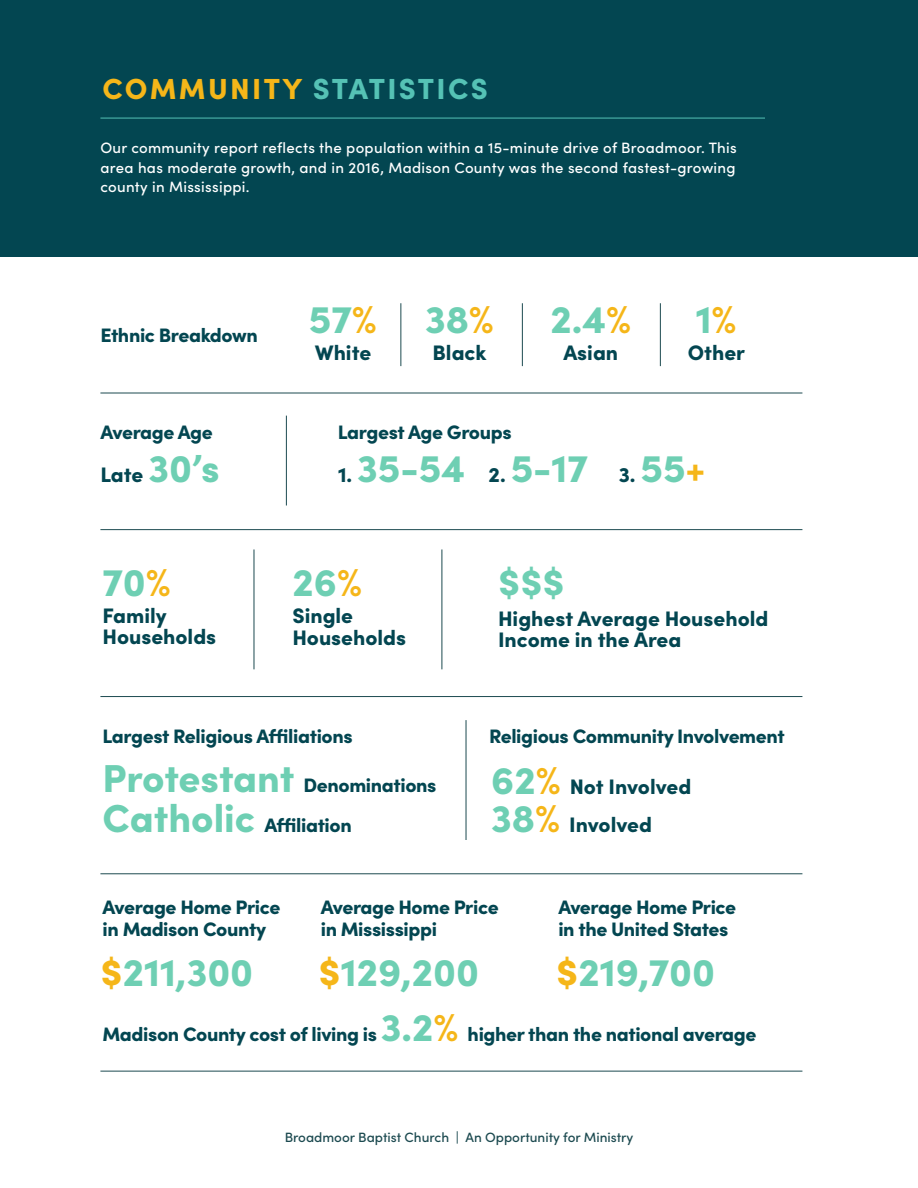
<style>
.page{position:relative;width:918px;height:1188px;background:#fff}
.page>*{position:absolute;margin:0;border:0;box-sizing:border-box;transform-origin:0 0}
.t1{font:900 39px "Sofia Pro";color:#6ecfb3}
.t2{font:900 29.1px "Sofia Pro";letter-spacing:.08em;color:#55c2b5}
.t3{font:900 21px/21px "Sofia Pro";color:#034651}
.t4{font:900 19.5px/22.5px "Sofia Pro";letter-spacing:-.02em;color:#034651}
.t5{font:500 15px/19.5px "Sofia Pro";letter-spacing:.02em;color:#fff;text-align:justify}
.t6{font:500 13.5px "Sofia Pro";color:#1c4a50}
.s1{color:#f5b619}
.s2{font-size:39px;color:#6ecfb3}
.s3{font-size:21px;color:#034651}
.s4{font-size:39px;color:#f5b619}
</style>
<div class="page">
<div style="left:0;top:0;width:918px;height:256px;background:#034651"></div>
<hr style="left:100px;top:118px;width:665px;height:1px;background:#55c2b5">
<hr style="left:100px;top:393px;width:702px;height:1px;background:#1c4a50">
<hr style="left:100px;top:529px;width:702px;height:1px;background:#1c4a50">
<hr style="left:100px;top:696px;width:702px;height:1px;background:#1c4a50">
<hr style="left:100px;top:874px;width:702px;height:1px;background:#1c4a50">
<hr style="left:100px;top:1071px;width:702px;height:1px;background:#1c4a50">
<hr style="left:466px;top:720px;width:1px;height:120px;background:#1c4a50">
<hr style="left:254px;top:549px;width:1px;height:120px;background:#1c4a50">
<hr style="left:442px;top:549px;width:1px;height:120px;background:#1c4a50">
<hr style="left:286px;top:416px;width:1px;height:90px;background:#1c4a50">
<hr style="left:401px;top:303px;width:1px;height:63px;background:#1c4a50">
<hr style="left:522px;top:303px;width:1px;height:63px;background:#1c4a50">
<hr style="left:660px;top:303px;width:1px;height:63px;background:#1c4a50">
<p class="t2" style="left:102px;top:66px;width:387px"><span class="s1">COMMUNITY</span> STATISTICS</p>
<p class="t5" style="left:100px;top:137px;width:638px">Our community report reflects the population within a 15-minute drive of Broadmoor. This area has moderate growth, and in 2016, Madison County was the second fastest-growing county in Mississippi.</p>
<p class="t4" style="left:100px;top:322px;width:159px">Ethnic Breakdown</p>
<p class="t1" style="left:309px;top:288px;width:70px">57<span class="s1">%</span></p>
<p class="t3" style="left:315px;top:340px;width:58px">White</p>
<p class="t1" style="left:425px;top:288px;width:70px">38<span class="s1">%</span></p>
<p class="t3" style="left:433px;top:340px;width:55px">Black</p>
<p class="t4" style="left:100px;top:419px;width:114px">Average Age</p>
<p class="t4" style="left:338px;top:419px;width:175px">Largest Age Groups</p>
<p class="t1" style="left:550px;top:288px;width:82px">2.4<span class="s1">%</span></p>
<p class="t3" style="left:563px;top:340px;width:56px">Asian</p>
<p class="t1" style="left:696px;top:288px;width:42px">1<span class="s1">%</span></p>
<p class="t3" style="left:688px;top:340px;width:59px">Other</p>
<p class="t3" style="left:100px;top:463px;width:121px">Late <span class="s2">30’s</span></p>
<p class="t1" style="left:103px;top:552px;width:70px">70<span class="s1">%</span></p>
<p class="t3" style="left:103px;top:603px;width:115px">Family<br>Households</p>
<p class="t1" style="left:338px;top:438px;width:129px"><span class="s3">1.</span> 35-54</p>
<p class="t1" style="left:489px;top:438px;width:101px"><span class="s3">2.</span> 5-17</p>
<p class="t3" style="left:619px;top:463px;width:88px">3. <span class="s2">55</span><span class="s4">+</span></p>
<p class="t1" style="left:292px;top:552px;width:71px">26<span class="s1">%</span></p>
<p class="t3" style="left:292px;top:603px;width:62px">Single</p>
<p class="t3" style="left:292px;top:625px;width:115px">Households</p>
<p class="t1" style="left:498px;top:552px;width:68px">$$$</p>
<p class="t3" style="left:498px;top:606px;width:272px">Highest Average Household<br>Income in the Area</p>
<p class="t4" style="left:103px;top:723px;width:252px">Largest Religious Affiliations</p>
<p class="t4" style="left:103px;top:772px;width:335px"><span class="s2">Protestant</span> Denominations</p>
<p class="t4" style="left:103px;top:813px;width:251px"><span class="s2">Catholic</span> Affiliation</p>
<p class="t4" style="left:489px;top:723px;width:297px">Religious Community Involvement</p>
<p class="t3" style="left:491px;top:774px;width:202px"><span class="s2">62</span><span class="s4">%</span> Not Involved</p>
<p class="t3" style="left:491px;top:812px;width:162px"><span class="s2">38</span><span class="s4">%</span> Involved</p>
<p class="t4" style="left:103px;top:894px;width:179px">Average Home Price in Madison County</p>
<p class="t4" style="left:321px;top:894px;width:179px">Average Home Price in Mississippi</p>
<p class="t4" style="left:558px;top:894px;width:179px">Average Home Price in the United States</p>
<p class="t1" style="left:100px;top:942px;width:154px"><span class="s1">$</span>211,300</p>
<p class="t1" style="left:319px;top:942px;width:162px"><span class="s1">$</span>129,200</p>
<p class="t1" style="left:556px;top:942px;width:161px"><span class="s1">$</span>219,700</p>
<p class="t4" style="left:103px;top:1021px;width:655px">Madison County cost of living is <span class="s2">3.2</span><span class="s4">%</span> higher than the national average</p>
<p class="t6" style="left:285px;top:1127px;width:350px">Broadmoor Baptist Church | An Opportunity for Ministry</p>
</div>
